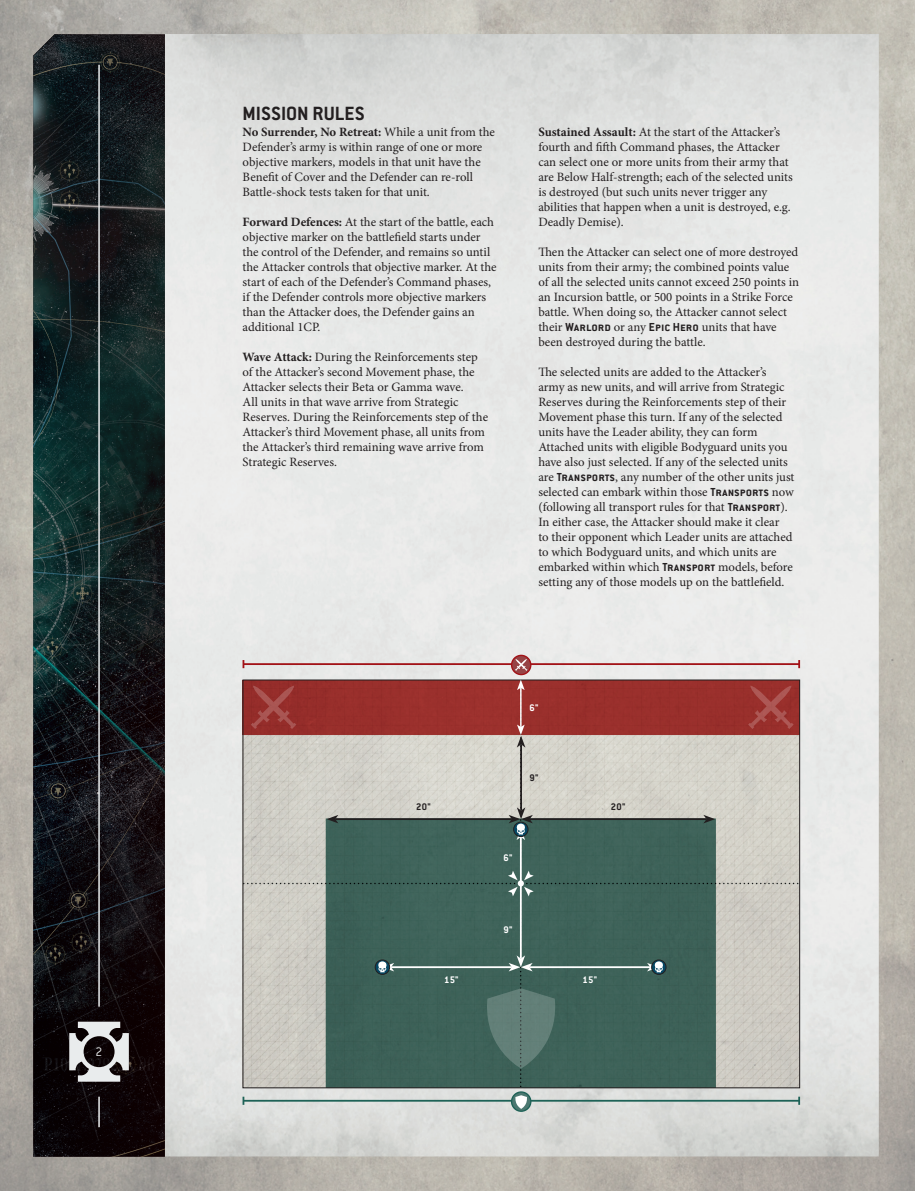
<style>
.page{position:relative;width:915px;height:1191px;background:#fff}
.page>*{position:absolute;margin:0;border:0;box-sizing:border-box;transform-origin:0 0}
.t1{font:700 21px "Conduit ITC Std";color:#231f20}
.t2{font:300 13.5px "Conduit ITC Std";color:#e9eced}
.t3{font:12.75px/15px "Minion Pro";color:#231f20}
.t4{font:700 10.5px "Conduit ITC Std";color:#fff}
.t5{font:700 10.5px "Conduit ITC Std";color:#231f20}
.s1{font-weight:700}
.s2{font-family:"Conduit ITC Std";font-weight:700}
</style>
<div class="page">
<img style="left:0;top:0;width:914px;height:1191px">
<img style="left:165px;top:34px;width:713px;height:1122px">
<img style="left:33px;top:34px;width:132px;height:1122px">
<hr style="left:98px;top:65px;width:2px;height:941px;background:#e9eced">
<hr style="left:98px;top:1096px;width:2px;height:31px;background:#e9eced">
<svg style="left:69px;top:1021px;width:60px;height:60px;background:#838182"></svg>
<img style="left:244px;top:681px;width:553px;height:405px">
<hr style="left:519px;top:837px;width:2px;height:121px;background:#fff">
<svg style="left:485px;top:988px;width:71px;height:80px;background:#56756d"></svg>
<svg style="left:251px;top:685px;width:45px;height:44px;background:#9a3836"></svg>
<svg style="left:747px;top:685px;width:46px;height:44px;background:#9e3a37"></svg>
<hr style="left:243px;top:1099px;width:555px;height:2px;background:#1e6257">
<svg style="left:242px;top:1096px;width:2px;height:8px"></svg>
<svg style="left:510px;top:1091px;width:21px;height:20px"></svg>
<hr style="left:243px;top:663px;width:555px;height:2px;background:#a21217">
<svg style="left:242px;top:660px;width:2px;height:8px"></svg>
<hr style="left:520px;top:744px;width:2px;height:66px;background:#231f20">
<hr style="left:520px;top:688px;width:1px;height:39px;background:#fff">
<svg style="left:516px;top:724px;width:9px;height:23px"></svg>
<svg style="left:510px;top:654px;width:21px;height:36px"></svg>
<hr style="left:391px;top:966px;width:120px;height:2px;background:#fff">
<hr style="left:335px;top:818px;width:176px;height:2px;background:#231f20">
<svg style="left:326px;top:815px;width:12px;height:8px"></svg>
<hr style="left:529px;top:818px;width:177px;height:2px;background:#231f20">
<svg style="left:703px;top:815px;width:12px;height:8px"></svg>
<hr style="left:529px;top:966px;width:121px;height:2px;background:#fff">
<svg style="left:508px;top:955px;width:24px;height:16px"></svg>
<svg style="left:508px;top:870px;width:25px;height:26px"></svg>
<svg style="left:508px;top:807px;width:24px;height:33px"></svg>
<svg style="left:646px;top:959px;width:20px;height:16px"></svg>
<svg style="left:374px;top:959px;width:20px;height:16px"></svg>
<p class="t2" style="left:96px;top:1043px;width:8px">2</p>
<h1 class="t1" style="left:242px;top:101px;width:124px">MISSION RULES</h1>
<p class="t3" style="left:242px;top:125px;width:254px"><span class="s1">No Surrender, No Retreat:</span> While a unit from the Defender’s army is within range of one or more objective markers, models in that unit have the Benefit of Cover and the Defender can re-roll Battle-shock tests taken for that unit.</p>
<p class="t3" style="left:242px;top:215px;width:255px"><span class="s1">Forward Defences:</span> At the start of the battle, each objective marker on the battlefield starts under the control of the Defender, and remains so until the Attacker controls that objective marker. At the start of each of the Defender’s Command phases, if the Defender controls more objective markers than the Attacker does, the Defender gains an additional 1CP.</p>
<p class="t3" style="left:242px;top:350px;width:247px"><span class="s1">Wave Attack:</span> During the Reinforcements step of the Attacker’s second Movement phase, the Attacker selects their Beta or Gamma wave.<br>All units in that wave arrive from Strategic Reserves. During the Reinforcements step of the Attacker’s third Movement phase, all units from the Attacker’s third remaining wave arrive from Strategic Reserves.</p>
<p class="t3" style="left:538px;top:125px;width:256px"><span class="s1">Sustained Assault:</span> At the start of the Attacker’s fourth and fifth Command phases, the Attacker can select one or more units from their army that are Below Half-strength; each of the selected units is destroyed (but such units never trigger any abilities that happen when a unit is destroyed, e.g.<br>Deadly Demise).</p>
<p class="t3" style="left:538px;top:245px;width:262px">Then the Attacker can select one of more destroyed units from their army; the combined points value of all the selected units cannot exceed 250 points in an Incursion battle, or 500 points in a Strike Force battle. When doing so, the Attacker cannot select their <span class="s2">Warlord</span> or any <span class="s2">Epic Hero</span> units that have been destroyed during the battle.</p>
<p class="t3" style="left:538px;top:365px;width:257px">The selected units are added to the Attacker’s army as new units, and will arrive from Strategic Reserves during the Reinforcements step of their Movement phase this turn. If any of the selected units have the Leader ability, they can form Attached units with eligible Bodyguard units you have also just selected. If any of the selected units are <span class="s2">Transports</span>, any number of the other units just selected can embark within those <span class="s2">Transports</span> now (following all transport rules for that <span class="s2">Transport</span>).<br>In either case, the Attacker should make it clear<br>to their opponent which Leader units are attached to which Bodyguard units, and which units are embarked within which <span class="s2">Transport</span> models, before setting any of those models up on the battlefield.</p>
<p class="t4" style="left:529px;top:701px;width:10px">6"</p>
<p class="t5" style="left:529px;top:771px;width:10px">9"</p>
<p class="t5" style="left:416px;top:800px;width:16px">20"</p>
<p class="t5" style="left:610px;top:800px;width:16px">20"</p>
<p class="t4" style="left:503px;top:851px;width:10px">6"</p>
<p class="t4" style="left:503px;top:923px;width:10px">9"</p>
<p class="t4" style="left:444px;top:973px;width:16px">15"</p>
<p class="t4" style="left:582px;top:973px;width:16px">15"</p>
</div>
